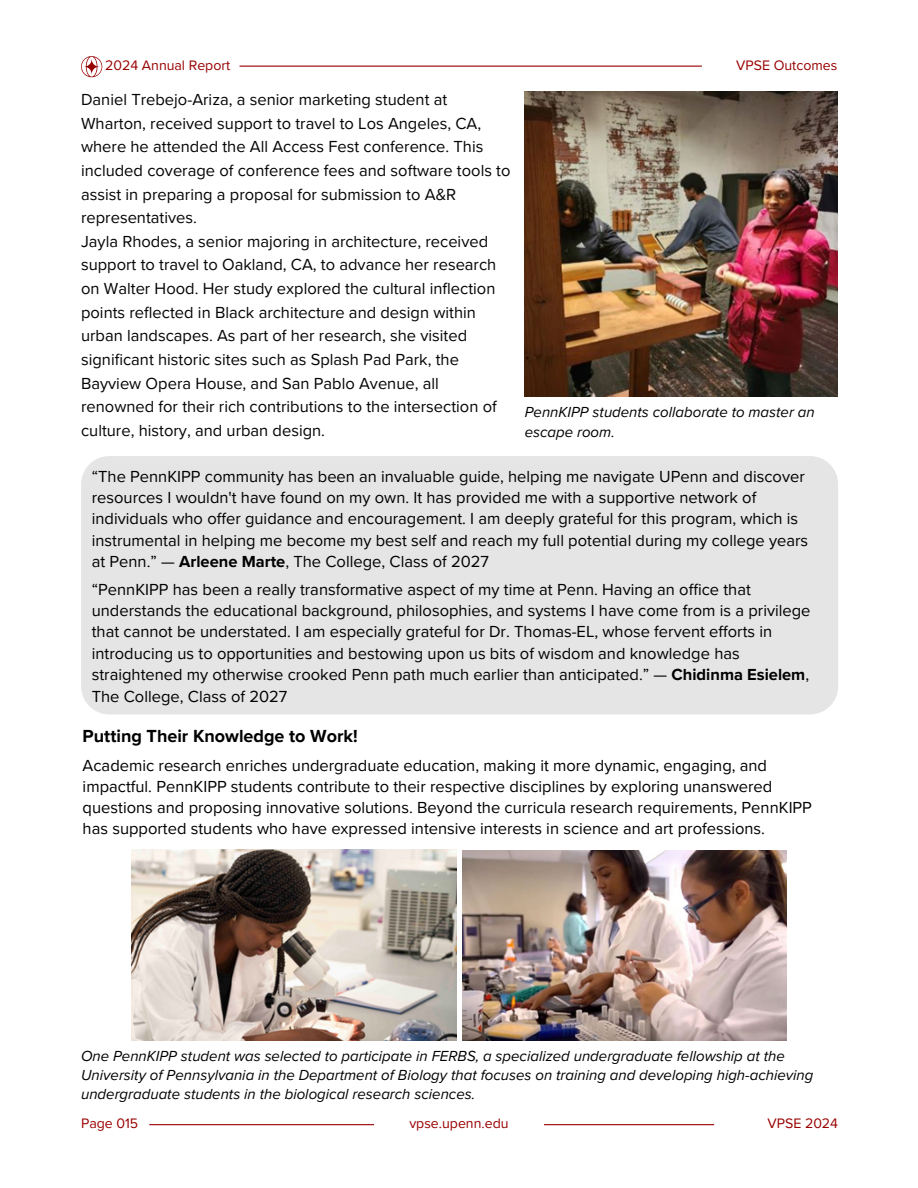
<style>
.page{position:relative;width:918px;height:1188px;background:#fff}
.page>*{position:absolute;margin:0;border:0;box-sizing:border-box;transform-origin:0 0}
.t1{font:700 18px "Proxima Nova";color:#000}
.t2{font:16.5px/21.3px "Proxima Nova";color:#000}
.t3{font:16.5px/23.7px "Proxima Nova";color:#040404}
.t4{font:italic 15px/19.2px "Proxima Nova";color:#000}
.t5{font:14.1px "Proxima Nova";color:#900}
.s1{font-weight:700}
</style>
<div class="page">
<hr style="left:149px;top:1124px;width:225px;height:1px;background:#900">
<hr style="left:544px;top:1124px;width:170px;height:1px;background:#900">
<img style="left:131px;top:850px;width:326px;height:191px">
<img style="left:462px;top:851px;width:324px;height:190px">
<svg style="left:81px;top:56px;width:21px;height:21px"></svg>
<hr style="left:240px;top:66px;width:462px;height:1px;background:#900">
<img style="left:525px;top:92px;width:313px;height:305px">
<div style="left:81px;top:456px;width:757px;height:258px;background:#e5e5e5"></div>
<p class="t5" style="left:105px;top:57px;width:127px">2024 Annual Report</p>
<p class="t5" style="left:736px;top:57px;width:103px">VPSE Outcomes</p>
<p class="t3" style="left:81px;top:88px;width:431px">Daniel Trebejo-Ariza, a senior marketing student at Wharton, received support to travel to Los Angeles, CA, where he attended the All Access Fest conference. This included coverage of conference fees and software tools to assist in preparing a proposal for submission to A&amp;R representatives.<br>Jayla Rhodes, a senior majoring in architecture, received support to travel to Oakland, CA, to advance her research on Walter Hood. Her study explored the cultural inflection points reflected in Black architecture and design within urban landscapes. As part of her research, she visited significant historic sites such as Splash Pad Park, the Bayview Opera House, and San Pablo Avenue, all renowned for their rich contributions to the intersection of culture, history, and urban design.</p>
<h2 class="t4" style="left:525px;top:403px;width:292px">PennKIPP students collaborate to master an escape room.</h2>
<h2 class="t2" style="left:92px;top:466px;width:718px">“The PennKIPP community has been an invaluable guide, helping me navigate UPenn and discover resources I wouldn't have found on my own. It has provided me with a supportive network of individuals who offer guidance and encouragement. I am deeply grateful for this program, which is instrumental in helping me become my best self and reach my full potential during my college years at Penn.” — <span class="s1">Arleene Marte</span>, The College, Class of 2027</h2>
<h1 class="t2" style="left:92px;top:579px;width:720px">“PennKIPP has been a really transformative aspect of my time at Penn. Having an office that understands the educational background, philosophies, and systems I have come from is a privilege that cannot be understated. I am especially grateful for Dr. Thomas-EL, whose fervent efforts in introducing us to opportunities and bestowing upon us bits of wisdom and knowledge has straightened my otherwise crooked Penn path much earlier than anticipated.” — <span class="s1">Chidinma Esielem</span>, The College, Class of 2027</h1>
<h2 class="t1" style="left:83px;top:725px;width:277px">Putting Their Knowledge to Work!</h2>
<p class="t2" style="left:83px;top:755px;width:731px">Academic research enriches undergraduate education, making it more dynamic, engaging, and impactful. PennKIPP students contribute to their respective disciplines by exploring unanswered questions and proposing innovative solutions. Beyond the curricula research requirements, PennKIPP has supported students who have expressed intensive interests in science and art professions.</p>
<p class="t4" style="left:81px;top:1047px;width:734px">One PennKIPP student was selected to participate in FERBS, a specialized undergraduate fellowship at the<br>University of Pennsylvania in the Department of Biology that focuses on training and developing high-achieving undergraduate students in the biological research sciences.</p>
<p class="t5" style="left:81px;top:1115px;width:59px">Page 015</p>
<h2 class="t5" style="left:409px;top:1115px;width:101px">vpse.upenn.edu</h2>
<p class="t5" style="left:768px;top:1115px;width:72px">VPSE 2024</p>
</div>
